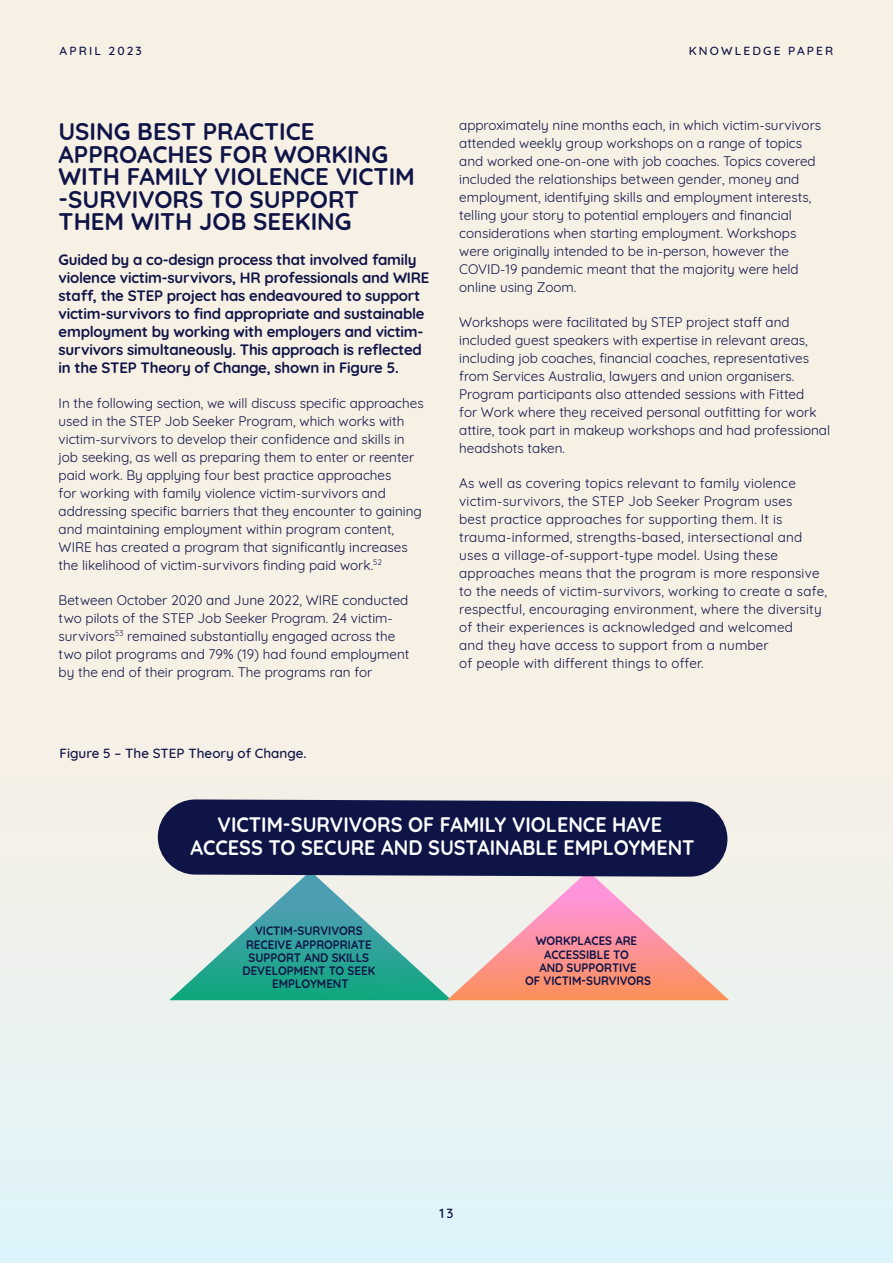
<style>
.page{position:relative;width:893px;height:1263px;background:#fff}
.page>*{position:absolute;margin:0;border:0;box-sizing:border-box;transform-origin:0 0}
.t1{font:700 24px/22.5px "Quicksand";color:#0f1447}
.t2{font:700 21px/22.8px "Quicksand";color:#fff;text-align:center;scale:.94 1}
.t3{font:700 15px/18px "Quicksand";letter-spacing:-.015em;color:#0f1447}
.t4{font:13.5px/18px "Quicksand";color:#0f1447}
.t5{font:500 13.5px "Quicksand";color:#0f1447}
.t6{font:700 12.15px/13.4px "Quicksand";color:#0f1447;text-align:center;scale:.94 1}
.t7{font:500 12px "Quicksand";letter-spacing:.18em;color:#0f1447}
</style>
<div class="page">
<div style="left:0;top:0;width:893px;height:1263px;background:linear-gradient(to bottom,#fdefe0,#e7f2f3)"></div>
<svg style="left:158px;top:799px;width:571px;height:201px;background:#818593"></svg>
<p class="t7" style="left:60px;top:41px;width:84px">APRIL 2023</p>
<h1 class="t1" style="left:59px;top:118px;width:358px">USING BEST PRACTICE<br>APPROACHES FOR WORKING<br>WITH FAMILY VIOLENCE VICTIM -SURVIVORS TO SUPPORT<br>THEM WITH JOB SEEKING</h1>
<p class="t3" style="left:59px;top:249px;width:372px">Guided by a co-design process that involved family violence victim-survivors, HR professionals and WIRE staff, the STEP project has endeavoured to support victim-survivors to find appropriate and sustainable employment by working with employers and victim&shy;survivors simultaneously. This approach is reflected in the STEP Theory of Change, shown in Figure 5.</p>
<p class="t4" style="left:59px;top:393px;width:367px">In the following section, we will discuss specific approaches used in the STEP Job Seeker Program, which works with victim-survivors to develop their confidence and skills in job seeking, as well as preparing them to enter or reenter paid work. By applying four best practice approaches<br>for working with family violence victim-survivors and addressing specific barriers that they encounter to gaining and maintaining employment within program content, WIRE has created a program that significantly increases the likelihood of victim-survivors finding paid work.<sup>52</sup></p>
<p class="t4" style="left:59px;top:590px;width:352px">Between October 2020 and June 2022, WIRE conducted two pilots of the STEP Job Seeker Program. 24 victim&shy;survivors<sup>53</sup> remained substantially engaged across the two pilot programs and 79% (19) had found employment by the end of their program. The programs ran for</p>
<p class="t5" style="left:60px;top:742px;width:248px">Figure 5 – The STEP Theory of Change.</p>
<p class="t7" style="left:689px;top:41px;width:146px">KNOWLEDGE PAPER</p>
<p class="t4" style="left:459px;top:115px;width:363px">approximately nine months each, in which victim-survivors attended weekly group workshops on a range of topics and worked one-on-one with job coaches. Topics covered included the relationships between gender, money and employment, identifying skills and employment interests, telling your story to potential employers and financial considerations when starting employment. Workshops were originally intended to be in-person, however the COVID-19 pandemic meant that the majority were held online using Zoom.</p>
<p class="t4" style="left:459px;top:312px;width:372px">Workshops were facilitated by STEP project staff and included guest speakers with expertise in relevant areas, including job coaches, financial coaches, representatives from Services Australia, lawyers and union organisers.<br>Program participants also attended sessions with Fitted<br>for Work where they received personal outfitting for work attire, took part in makeup workshops and had professional headshots taken.</p>
<p class="t4" style="left:459px;top:472px;width:369px">As well as covering topics relevant to family violence victim-survivors, the STEP Job Seeker Program uses<br>best practice approaches for supporting them. It is trauma-informed, strengths-based, intersectional and uses a village-of-support-type model. Using these approaches means that the program is more responsive to the needs of victim-survivors, working to create a safe, respectful, encouraging environment, where the diversity of their experiences is acknowledged and welcomed<br>and they have access to support from a number<br>of people with different things to offer.</p>
<h2 class="t2" style="left:191px;top:812px;width:538px">VICTIM-SURVIVORS OF FAMILY VIOLENCE HAVE<br>ACCESS TO SECURE AND SUSTAINABLE EMPLOYMENT</h2>
<p class="t6" style="left:242px;top:923px;width:143px">VICTIM-SURVIVORS<br>RECEIVE APPROPRIATE<br>SUPPORT AND SKILLS<br>DEVELOPMENT TO SEEK<br>EMPLOYMENT</p>
<p class="t6" style="left:525px;top:933px;width:136px">WORKPLACES ARE<br>ACCESSIBLE TO<br>AND SUPPORTIVE<br>OF VICTIM-SURVIVORS</p>
<p class="t5" style="left:439px;top:1202px;width:16px">13</p>
</div>
